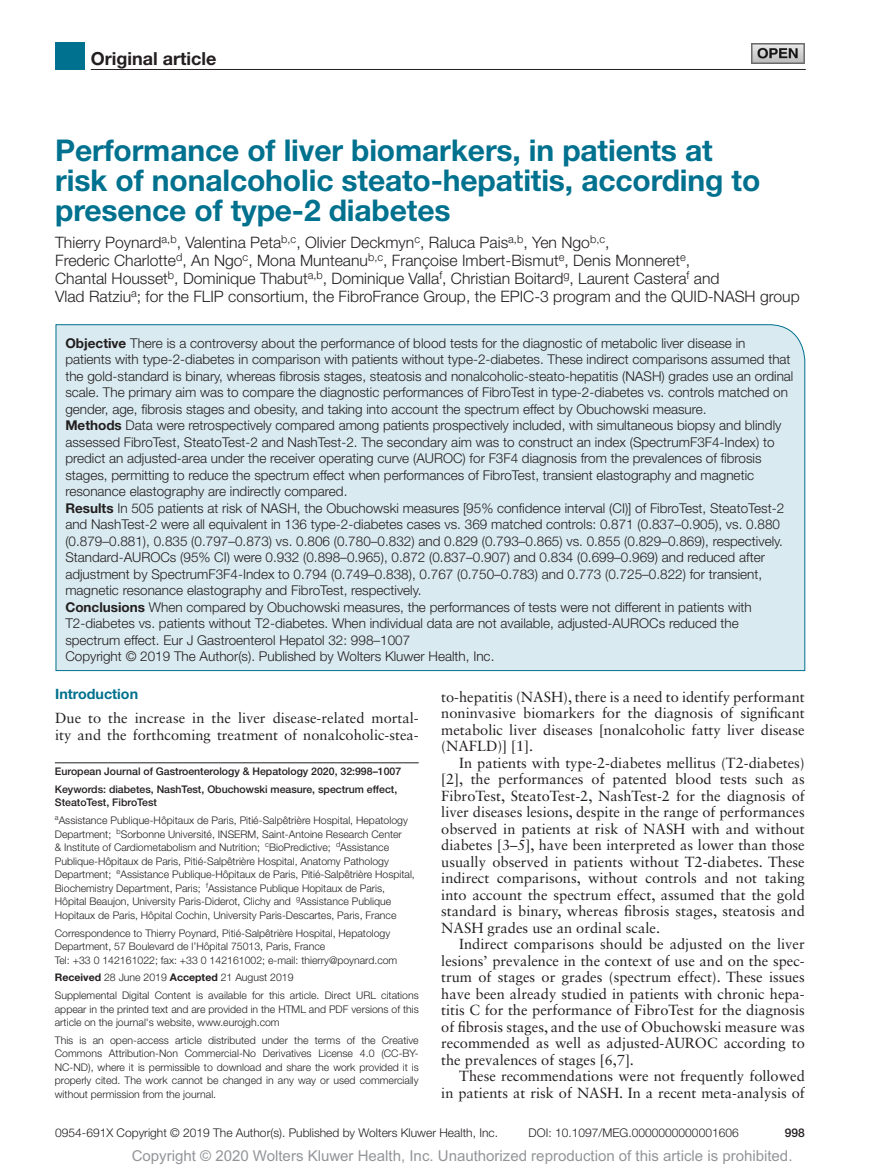
<style>
.page{position:relative;width:881px;height:1174px;background:#fff}
.page>*{position:absolute;margin:0;border:0;box-sizing:border-box;transform-origin:0 0}
.t1{font:700 30px/30px "Helvetica Neue LT Std";letter-spacing:-.005em;color:#00718e}
.t2{font:700 18px "Helvetica Neue LT Std";color:#231f20}
.t3{font:300 15.75px/18px "Helvetica Neue LT Std";color:#231f20}
.t4{font:15px "Arial MT Std";color:#939598}
.t5{font:14.7px/16.5px "Sabon LT Std";color:#231f20;text-align:justify}
.t6{font:700 14.25px "Helvetica Neue LT Std";color:#00718e}
.t7{font:300 13.5px/16.5px "Helvetica Neue LT Std";color:#231f20}
.t8{font:300 12px "Helvetica Neue LT Std";color:#231f20}
.t9{font:500 12px "Helvetica Neue LT Std";color:#231f20}
.t10{font:300 10.5px/13.5px "Helvetica Neue LT Std";color:#231f20}
.t11{font:500 10.5px/18px "Helvetica Neue LT Std";color:#231f20}
.s1{font-weight:700}
.s2{font-weight:500}
</style>
<div class="page">
<div style="left:55px;top:42px;width:30px;height:28px;background:#00718e"></div>
<hr style="left:91px;top:69px;width:714px;height:1px;background:#231f20">
<hr style="left:55px;top:762px;width:363px;height:1px;background:#231f20">
<div style="left:55px;top:324px;width:750px;height:347px;background:#d9eaf0"></div>
<img style="left:751px;top:43px;width:53px;height:21px">
<h2 class="t2" style="left:91px;top:47px;width:127px">Original article</h2>
<h1 class="t1" style="left:55px;top:135px;width:706px">Performance of liver biomarkers, in patients at risk of nonalcoholic steato-hepatitis, according to presence of type-2 diabetes</h1>
<p class="t3" style="left:55px;top:233px;width:745px">Thierry Poynard<sup>a,b</sup>, Valentina Peta<sup>b,c</sup>, Olivier Deckmyn<sup>c</sup>, Raluca Pais<sup>a,b</sup>, Yen Ngo<sup>b,c</sup>,<br>Frederic Charlotte<sup>d</sup>, An Ngo<sup>c</sup>, Mona Munteanu<sup>b,c</sup>, Françoise Imbert-Bismut<sup>e</sup>, Denis Monneret<sup>e</sup>,<br>Chantal Housset<sup>b</sup>, Dominique Thabut<sup>a,b</sup>, Dominique Valla<sup>f</sup>, Christian Boitard<sup>g</sup>, Laurent Castera<sup>f</sup> and<br>Vlad Ratziu<sup>a</sup>; for the FLIP consortium, the FibroFrance Group, the EPIC-3 program and the QUID-NASH group</p>
<p class="t7" style="left:65px;top:334px;width:729px"><span class="s1">Objective</span> There is a controversy about the performance of blood tests for the diagnostic of metabolic liver disease in patients with type-2-diabetes in comparison with patients without type-2-diabetes. These indirect comparisons assumed that the gold-standard is binary, whereas fibrosis stages, steatosis and nonalcoholic-steato-hepatitis (NASH) grades use an ordinal scale. The primary aim was to compare the diagnostic performances of FibroTest in type-2-diabetes vs. controls matched on gender, age, fibrosis stages and obesity, and taking into account the spectrum effect by Obuchowski measure.<br><span class="s1">Methods</span> Data were retrospectively compared among patients prospectively included, with simultaneous biopsy and blindly assessed FibroTest, SteatoTest-2 and NashTest-2. The secondary aim was to construct an index (SpectrumF3F4-Index) to predict an adjusted-area under the receiver operating curve (AUROC) for F3F4 diagnosis from the prevalences of fibrosis stages, permitting to reduce the spectrum effect when performances of FibroTest, transient elastography and magnetic resonance elastography are indirectly compared.<br><span class="s1">Results</span> In 505 patients at risk of NASH, the Obuchowski measures [95% confidence interval (CI)] of FibroTest, SteatoTest-2 and NashTest-2 were all equivalent in 136 type-2-diabetes cases vs. 369 matched controls: 0.871 (0.837–0.905), vs. 0.880 (0.879–0.881), 0.835 (0.797–0.873) vs. 0.806 (0.780–0.832) and 0.829 (0.793–0.865) vs. 0.855 (0.829–0.869), respectively.<br>Standard-AUROCs (95% CI) were 0.932 (0.898–0.965), 0.872 (0.837–0.907) and 0.834 (0.699–0.969) and reduced after adjustment by SpectrumF3F4-Index to 0.794 (0.749–0.838), 0.767 (0.750–0.783) and 0.773 (0.725–0.822) for transient, magnetic resonance elastography and FibroTest, respectively.<br><span class="s1">Conclusions</span> When compared by Obuchowski measures, the performances of tests were not different in patients with T2-diabetes vs. patients without T2-diabetes. When individual data are not available, adjusted-AUROCs reduced the spectrum effect. Eur J Gastroenterol Hepatol 32: 998–1007<br>Copyright © 2019 The Author(s). Published by Wolters Kluwer Health, Inc.</p>
<p class="t6" style="left:55px;top:685px;width:84px">Introduction</p>
<p class="t5" style="left:55px;top:710px;width:365px">Due to the increase in the liver disease-related mortal&shy;ity and the forthcoming treatment of nonalcoholic-stea-</p>
<p class="t11" style="left:55px;top:762px;width:348px">European Journal of Gastroenterology &amp; Hepatology 2020, 32:998–1007<br>Keywords: diabetes, NashTest, Obuchowski measure, spectrum effect,</p>
<p class="t10" style="left:55px;top:793px;width:354px;line-height:17.9px"><span class="s2">SteatoTest, FibroTest<br></span><sup>a</sup>Assistance Publique-Hôpitaux de Paris, Pitié-Salpêtrière Hospital, Hepatology</p>
<p class="t10" style="left:55px;top:827px;width:361px">Department; <sup>b</sup>Sorbonne Université, INSERM, Saint-Antoine Research Center<br>&amp; Institute of Cardiometabolism and Nutrition; <sup>c</sup>BioPredictive; <sup>d</sup>Assistance Publique-Hôpitaux de Paris, Pitié-Salpêtrière Hospital, Anatomy Pathology Department; <sup>e</sup>Assistance Publique-Hôpitaux de Paris, Pitié-Salpêtrière Hospital, Biochemistry Department, Paris; <sup>f</sup>Assistance Publique Hopitaux de Paris, Hôpital Beaujon, University Paris-Diderot, Clichy and <sup>g</sup>Assistance Publique Hopitaux de Paris, Hôpital Cochin, University Paris-Descartes, Paris, France</p>
<p class="t10" style="left:55px;top:926px;width:344px">Correspondence to Thierry Poynard, Pitié-Salpêtrière Hospital, Hepatology<br>Department, 57 Boulevard de l’Hôpital 75013, Paris, France<br>Tel: +33 0 142161022; fax: +33 0 142161002; e-mail: thierry@poynard.com</p>
<p class="t10" style="left:55px;top:968px;width:365px;line-height:17.7px"><span class="s1">Received</span> 28 June 2019 <span class="s1">Accepted</span> 21 August 2019<br>Supplemental Digital Content is available for this article. Direct URL citations</p>
<p class="t10" style="left:55px;top:1001px;width:365px">appear in the printed text and are provided in the HTML and PDF versions of this article on the journal's website, www.eurojgh.com</p>
<p class="t10" style="left:55px;top:1033px;width:365px;text-align:justify">This is an open-access article distributed under the terms of the Creative Commons Attribution-Non Commercial-No Derivatives License 4.0 (CC-BY-NC-ND), where it is permissible to download and share the work provided it is properly cited. The work cannot be changed in any way or used commercially without permission from the journal.</p>
<p class="t5" style="left:441px;top:688px;width:365px">to-hepatitis (NASH), there is a need to identify performant noninvasive biomarkers for the diagnosis of significant metabolic liver diseases [nonalcoholic fatty liver disease (NAFLD)] [1].</p>
<p class="t5" style="left:441px;top:754px;width:365px;text-indent:18px">In patients with type-2-diabetes mellitus (T2-diabetes) [2], the performances of patented blood tests such as FibroTest, SteatoTest-2, NashTest-2 for the diagnosis of liver diseases lesions, despite in the range of performances observed in patients at risk of NASH with and without diabetes [3–5], have been interpreted as lower than those usually observed in patients without T2-diabetes. These indirect comparisons, without controls and not taking into account the spectrum effect, assumed that the gold standard is binary, whereas fibrosis stages, steatosis and NASH grades use an ordinal scale.</p>
<p class="t5" style="left:441px;top:935px;width:365px;text-indent:18px">Indirect comparisons should be adjusted on the liver lesions’ prevalence in the context of use and on the spec&shy;trum of stages or grades (spectrum effect). These issues have been already studied in patients with chronic hepa&shy;titis C for the performance of FibroTest for the diagnosis of fibrosis stages, and the use of Obuchowski measure was recommended as well as adjusted-AUROC according to the prevalences of stages [6,7].</p>
<p class="t5" style="left:441px;top:1067px;width:365px;text-align:right">These recommendations were not frequently followed<br>in patients at risk of NASH. In a recent meta-analysis of</p>
<p class="t8" style="left:55px;top:1125px;width:444px">0954-691X Copyright © 2019 The Author(s). Published by Wolters Kluwer Health, Inc.</p>
<p class="t8" style="left:528px;top:1125px;width:211px">DOI: 10.1097/MEG.0000000000001606</p>
<p class="t9" style="left:784px;top:1125px;width:22px">998</p>
<p class="t4" style="left:132px;top:1147px;width:662px">Copyright © 2020 Wolters Kluwer Health, Inc. Unauthorized reproduction of this article is prohibited.</p>
</div>
